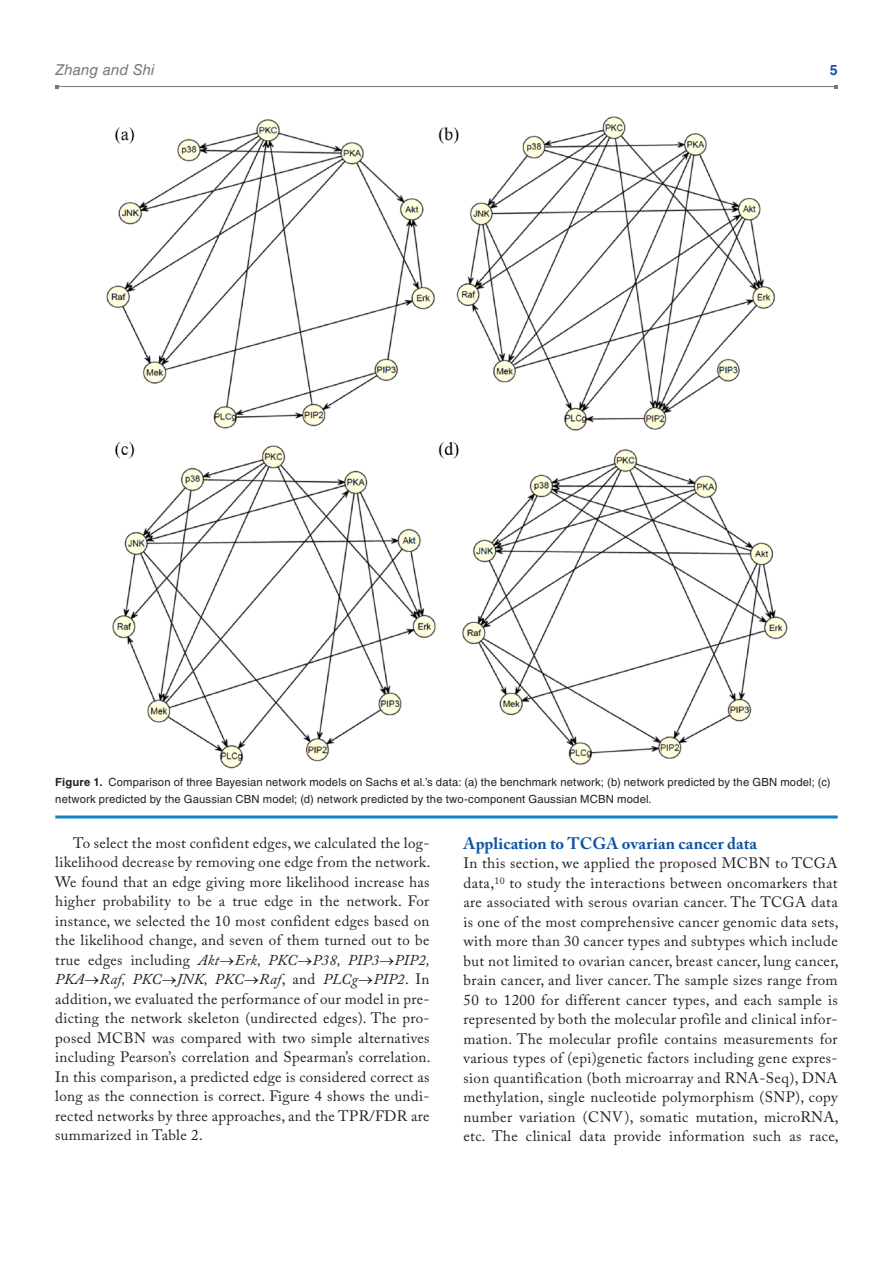
<style>
.page{position:relative;width:893px;height:1263px;background:#fff}
.page>*{position:absolute;margin:0;border:0;box-sizing:border-box;transform-origin:0 0}
.t1{font:700 16.5px "Adobe Caslon Pro";letter-spacing:.005em;color:#1055a4}
.t2{font:15px/19.5px "Adobe Caslon Pro";letter-spacing:.025em;color:#231f20;text-align:justify}
.t3{font:italic 15px "Helvetica LT Std";color:#76787b}
.t4{font:700 14.25px "Helvetica LT Std";color:#1055a4}
.t5{font:11.25px/16.5px "Helvetica LT Std";letter-spacing:.015em;color:#231f20}
.s1{font-weight:700}
.s2{font-style:italic}
</style>
<div class="page">
<hr style="left:57px;top:86px;width:779px;height:1px;background:#76787b">
<hr style="left:55px;top:815px;width:783px;height:3px;background:#1582c5">
<img style="left:106px;top:116px;width:682px;height:653px">
<p class="t3" style="left:55px;top:61px;width:101px">Zhang and Shi</p>
<p class="t4" style="left:830px;top:61px;width:9px">5</p>
<p class="t5" style="left:55px;top:774px;width:777px"><span class="s1">Figure 1.</span> Comparison of three Bayesian network models on Sachs et al.’s data: (a) the benchmark network; (b) network predicted by the GBN model; (c) network predicted by the Gaussian CBN model; (d) network predicted by the two-component Gaussian MCBN model.</p>
<p class="t2" style="left:55px;top:833px;width:377px;text-indent:18px">To select the most confident edges, we calculated the log&shy;likelihood decrease by removing one edge from the network.<br>We found that an edge giving more likelihood increase has higher probability to be a true edge in the network. For instance, we selected the 10 most confident edges based on the likelihood change, and seven of them turned out to be true edges including <span class="s2">Akt</span>→<span class="s2">Erk, PKC</span>→<span class="s2">P38, PIP3</span>→<span class="s2">PIP2, PKA</span>→<span class="s2">Raf, PKC</span>→<span class="s2">JNK, PKC</span>→<span class="s2">Raf</span>, and <span class="s2">PLCg</span>→<span class="s2">PIP2</span>. In addition, we evaluated the performance of our model in pre&shy;dicting the network skeleton (undirected edges). The pro&shy;posed MCBN was compared with two simple alternatives including Pearson’s correlation and Spearman’s correlation.<br>In this comparison, a predicted edge is considered correct as long as the connection is correct. Figure 4 shows the undi&shy;rected networks by three approaches, and the TPR/FDR are summarized in Table 2.</p>
<p class="t1" style="left:463px;top:833px;width:295px">Application to TCGA ovarian cancer data</p>
<p class="t2" style="left:463px;top:853px;width:377px">In this section, we applied the proposed MCBN to TCGA data,<sup>10</sup> to study the interactions between oncomarkers that are associated with serous ovarian cancer. The TCGA data is one of the most comprehensive cancer genomic data sets, with more than 30 cancer types and subtypes which include but not limited to ovarian cancer, breast cancer, lung cancer, brain cancer, and liver cancer. The sample sizes range from 50 to 1200 for different cancer types, and each sample is represented by both the molecular profile and clinical infor&shy;mation. The molecular profile contains measurements for various types of (epi)genetic factors including gene expres&shy;sion quantification (both microarray and RNA-Seq), DNA methylation, single nucleotide polymorphism (SNP), copy number variation (CNV), somatic mutation, microRNA, etc. The clinical data provide information such as race,</p>
</div>
